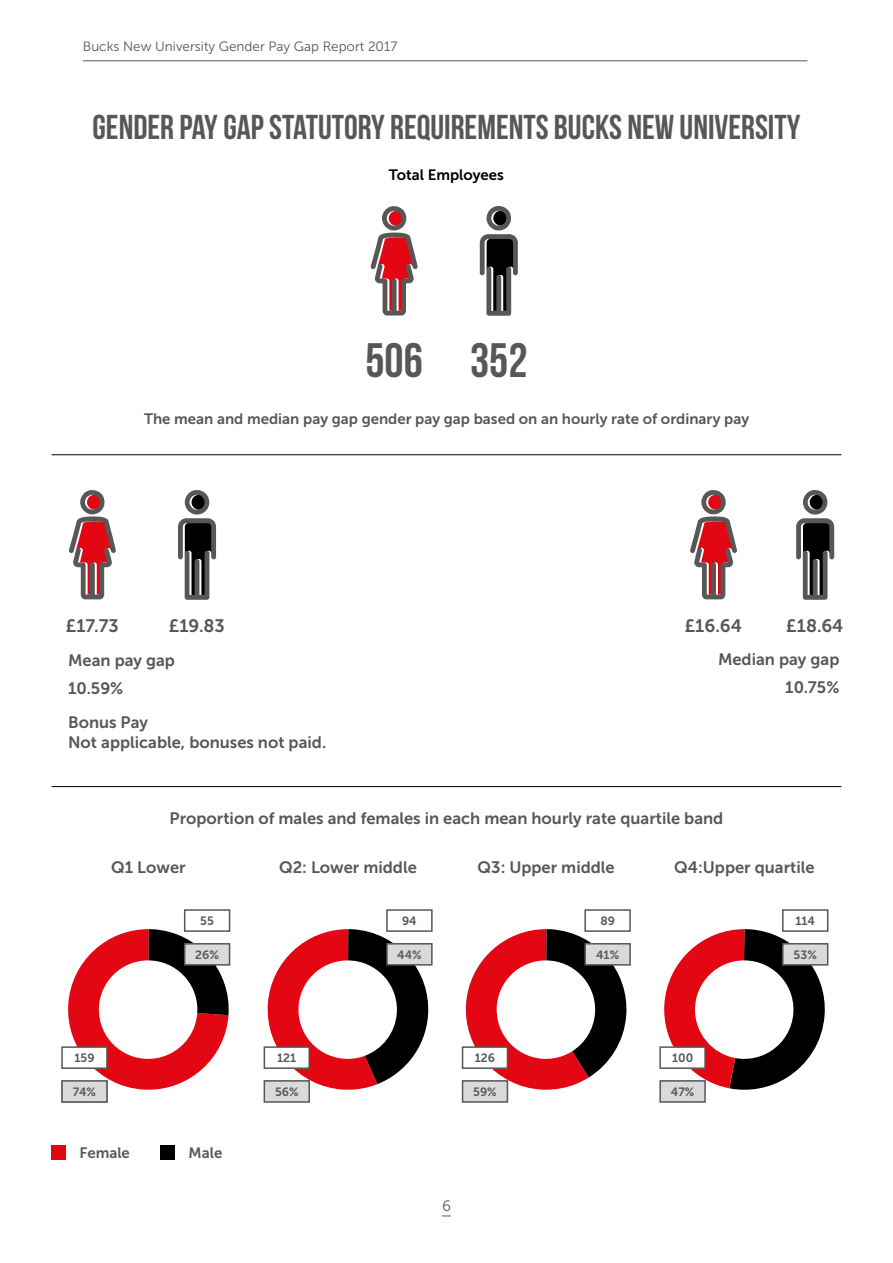
<style>
.page{position:relative;width:893px;height:1263px;background:#fff}
.page>*{position:absolute;margin:0;border:0;box-sizing:border-box;transform-origin:0 0}
.t1{font:48.3px "Bebas Neue";color:#575756}
.t2{font:34.5px "Bebas Neue";color:#575756}
.t3{font:18px "Museo Sans 700";color:#575756}
.t4{font:16.5px/28.3px "Museo Sans 700";color:#575756}
.t5{font:15px "Museo Sans 700";color:#575756}
.t6{font:15px "Museo Sans 700";color:#000}
.t7{font:15px "Museo Sans 300";color:#575756}
.t8{font:13.5px "Museo Sans 300";color:#575756}
.t9{font:12px "Museo Sans 700";color:#575756}
</style>
<div class="page">
<hr style="left:52px;top:454px;width:789px;height:1px;background:#000">
<hr style="left:52px;top:786px;width:789px;height:1px;background:#000">
<svg style="left:480px;top:206px;width:38px;height:110px"></svg>
<svg style="left:371px;top:206px;width:47px;height:109px"></svg>
<svg style="left:178px;top:490px;width:38px;height:110px"></svg>
<svg style="left:69px;top:490px;width:47px;height:109px"></svg>
<svg style="left:796px;top:490px;width:38px;height:110px"></svg>
<svg style="left:690px;top:490px;width:47px;height:109px"></svg>
<svg style="left:664px;top:929px;width:164px;height:161px"></svg>
<svg style="left:465px;top:929px;width:164px;height:161px"></svg>
<svg style="left:267px;top:929px;width:164px;height:161px"></svg>
<svg style="left:68px;top:929px;width:163px;height:161px"></svg>
<div style="left:62px;top:1047px;width:45px;height:21px;background:#fff"></div>
<div style="left:61px;top:1046px;width:47px;height:23px;border:2px solid #575756"></div>
<div style="left:264px;top:1047px;width:45px;height:21px;background:#fff"></div>
<div style="left:264px;top:1046px;width:46px;height:23px;border:2px solid #575756"></div>
<div style="left:463px;top:1047px;width:44px;height:21px;background:#fff"></div>
<div style="left:462px;top:1046px;width:46px;height:23px;border:2px solid #575756"></div>
<div style="left:660px;top:1047px;width:45px;height:21px;background:#fff"></div>
<div style="left:659px;top:1046px;width:47px;height:23px;border:2px solid #575756"></div>
<div style="left:184px;top:909px;width:46px;height:23px;border:2px solid #575756"></div>
<div style="left:386px;top:909px;width:47px;height:23px;border:2px solid #575756"></div>
<div style="left:584px;top:909px;width:47px;height:23px;border:2px solid #575756"></div>
<div style="left:782px;top:909px;width:46px;height:23px;border:2px solid #575756"></div>
<div style="left:62px;top:1081px;width:45px;height:21px;background:#dadada"></div>
<div style="left:61px;top:1080px;width:47px;height:23px;border:2px solid #575756"></div>
<div style="left:264px;top:1081px;width:45px;height:21px;background:#dadada"></div>
<div style="left:264px;top:1080px;width:46px;height:23px;border:2px solid #575756"></div>
<div style="left:463px;top:1081px;width:44px;height:21px;background:#dadada"></div>
<div style="left:462px;top:1080px;width:46px;height:23px;border:2px solid #575756"></div>
<div style="left:660px;top:1081px;width:45px;height:21px;background:#dadada"></div>
<div style="left:659px;top:1080px;width:47px;height:23px;border:2px solid #575756"></div>
<div style="left:185px;top:944px;width:45px;height:21px;background:#dadada"></div>
<div style="left:184px;top:943px;width:46px;height:22px;border:2px solid #575756"></div>
<div style="left:387px;top:944px;width:45px;height:21px;background:#dadada"></div>
<div style="left:386px;top:943px;width:47px;height:22px;border:2px solid #575756"></div>
<div style="left:585px;top:944px;width:45px;height:21px;background:#dadada"></div>
<div style="left:584px;top:943px;width:47px;height:22px;border:2px solid #575756"></div>
<div style="left:783px;top:944px;width:45px;height:21px;background:#dadada"></div>
<div style="left:782px;top:943px;width:46px;height:22px;border:2px solid #575756"></div>
<div style="left:52px;top:1145px;width:14px;height:15px;background:#e30613"></div>
<div style="left:161px;top:1145px;width:14px;height:15px;background:#000"></div>
<hr style="left:83px;top:60px;width:724px;height:1px;background:#575756">
<p class="t8" style="left:83px;top:39px;width:316px">Bucks New University Gender Pay Gap Report 2017</p>
<h2 class="t2" style="left:93px;top:108px;width:709px">GENDER PAY GAP STATUTORY REQUIREMENTS BUCKS NEW UNIVERSITY</h2>
<p class="t6" style="left:389px;top:166px;width:117px">Total Employees</p>
<h1 class="t1" style="left:365px;top:334px;width:163px">506 352</h1>
<p class="t5" style="left:144px;top:410px;width:607px">The mean and median pay gap gender pay gap based on an hourly rate of ordinary pay</p>
<p class="t3" style="left:66px;top:615px;width:55px">£17.73</p>
<p class="t3" style="left:169px;top:615px;width:58px">£19.83</p>
<p class="t3" style="left:685px;top:615px;width:59px">£16.64</p>
<p class="t3" style="left:786px;top:615px;width:59px">£18.64</p>
<p class="t4" style="left:68px;top:646px;width:108px">Mean pay gap<br>10.59%</p>
<p class="t4" style="left:718px;top:645px;width:123px;text-align:right">Median pay gap<br>10.75%</p>
<p class="t4" style="left:68px;top:712px;width:260px;line-height:19.8px">Bonus Pay<br>Not applicable, bonuses not paid.</p>
<p class="t4" style="left:170px;top:804px;width:555px">Proportion of males and females in each mean hourly rate quartile band</p>
<p class="t4" style="left:111px;top:853px;width:76px">Q1 Lower</p>
<p class="t4" style="left:279px;top:853px;width:139px">Q2: Lower middle</p>
<p class="t4" style="left:478px;top:853px;width:139px">Q3: Upper middle</p>
<p class="t4" style="left:674px;top:853px;width:142px">Q4:Upper quartile</p>
<p class="t9" style="left:200px;top:914px;width:15px">55</p>
<p class="t9" style="left:402px;top:914px;width:16px">94</p>
<p class="t9" style="left:600px;top:914px;width:16px">89</p>
<p class="t9" style="left:795px;top:914px;width:21px">114</p>
<p class="t9" style="left:195px;top:948px;width:25px">26%</p>
<p class="t9" style="left:397px;top:948px;width:26px">44%</p>
<p class="t9" style="left:596px;top:948px;width:25px">41%</p>
<p class="t9" style="left:794px;top:948px;width:25px">53%</p>
<p class="t9" style="left:74px;top:1051px;width:22px">159</p>
<p class="t9" style="left:277px;top:1051px;width:21px">121</p>
<p class="t9" style="left:475px;top:1051px;width:22px">126</p>
<p class="t9" style="left:672px;top:1051px;width:23px">100</p>
<p class="t9" style="left:73px;top:1085px;width:25px">74%</p>
<p class="t9" style="left:275px;top:1085px;width:25px">56%</p>
<p class="t9" style="left:473px;top:1085px;width:25px">59%</p>
<p class="t9" style="left:671px;top:1085px;width:25px">47%</p>
<p class="t5" style="left:79px;top:1144px;width:52px">Female</p>
<p class="t5" style="left:189px;top:1144px;width:35px">Male</p>
<p class="t7" style="left:442px;top:1198px;width:10px">6</p>
</div>
